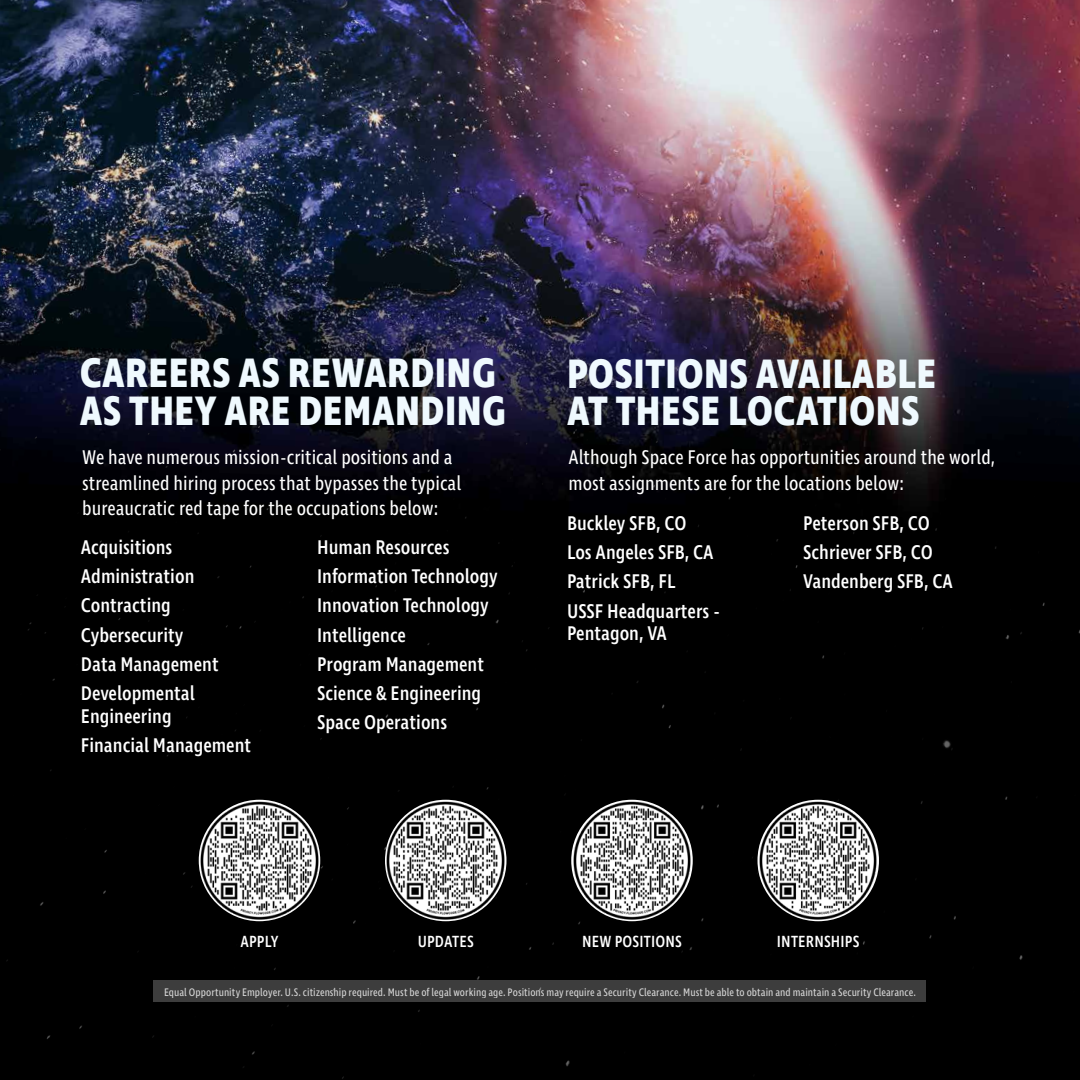
<style>
.page{position:relative;width:1080px;height:1080px;background:#fff}
.page>*{position:absolute;margin:0;border:0;box-sizing:border-box;transform-origin:0 0}
.t1{font:700 42px/37.5px "Ingra Cd";letter-spacing:.01em;color:#eff9fe}
.t2{font:500 20.25px/22.5px "Ingra Cd";color:#fff}
.t3{font:20.25px/25.5px "Ingra Cd";color:#fff}
.t4{font:500 16.5px "Ingra Cd";letter-spacing:.01em;color:#fff}
.t5{font:11.1px "Ingra Cd";color:#fff}
</style>
<div class="page">
<img style="left:0;top:0;width:1080px;height:392px">
<img style="left:0;top:392px;width:1080px;height:688px">
<img style="left:199px;top:800px;width:121px;height:121px;border-radius:61px">
<img style="left:758px;top:800px;width:121px;height:121px;border-radius:61px">
<img style="left:571px;top:800px;width:122px;height:121px;border-radius:61px">
<img style="left:385px;top:800px;width:121px;height:121px;border-radius:61px">
<h1 class="t1" style="left:80px;top:357px;width:428px">CAREERS AS REWARDING<br>AS THEY ARE DEMANDING</h1>
<p class="t3" style="left:82px;top:446px;width:380px">We have numerous mission-critical positions and a streamlined hiring process that bypasses the typical bureaucratic red tape for the occupations below:</p>
<p class="t2" style="left:81px;top:537px;width:93px">Acquisitions</p>
<p class="t2" style="left:317px;top:537px;width:134px">Human Resources</p>
<p class="t2" style="left:81px;top:566px;width:115px">Administration</p>
<p class="t2" style="left:317px;top:566px;width:182px">Information Technology</p>
<p class="t2" style="left:81px;top:595px;width:91px">Contracting</p>
<p class="t2" style="left:317px;top:595px;width:173px">Innovation Technology</p>
<p class="t2" style="left:81px;top:625px;width:104px">Cybersecurity</p>
<p class="t2" style="left:317px;top:625px;width:90px">Intelligence</p>
<p class="t2" style="left:81px;top:654px;width:139px">Data Management</p>
<p class="t2" style="left:317px;top:654px;width:168px">Program Management</p>
<p class="t2" style="left:81px;top:683px;width:115px">Developmental</p>
<p class="t2" style="left:317px;top:683px;width:166px">Science &amp; Engineering</p>
<p class="t2" style="left:81px;top:706px;width:92px">Engineering</p>
<p class="t2" style="left:317px;top:712px;width:132px">Space Operations</p>
<p class="t2" style="left:81px;top:735px;width:172px">Financial Management</p>
<h1 class="t1" style="left:567px;top:357px;width:371px">POSITIONS AVAILABLE<br>AT THESE LOCATIONS</h1>
<p class="t3" style="left:569px;top:446px;width:428px">Although Space Force has opportunities around the world, most assignments are for the locations below:</p>
<p class="t2" style="left:567px;top:513px;width:121px">Buckley SFB, CO</p>
<p class="t2" style="left:803px;top:513px;width:128px">Peterson SFB, CO</p>
<p class="t2" style="left:567px;top:542px;width:148px">Los Angeles SFB, CA</p>
<p class="t2" style="left:803px;top:542px;width:131px">Schriever SFB, CO</p>
<p class="t2" style="left:567px;top:571px;width:110px">Patrick SFB, FL</p>
<p class="t2" style="left:803px;top:571px;width:151px">Vandenberg SFB, CA</p>
<p class="t2" style="left:567px;top:600px;width:155px">USSF Headquarters -<br>Pentagon, VA</p>
<p class="t4" style="left:240px;top:931px;width:40px">APPLY</p>
<p class="t4" style="left:418px;top:931px;width:58px">UPDATES</p>
<p class="t4" style="left:582px;top:931px;width:101px">NEW POSITIONS</p>
<p class="t4" style="left:777px;top:931px;width:84px">INTERNSHIPS</p>
<p class="t5" style="left:164px;top:985px;width:753px">Equal Opportunity Employer. U.S. citizenship required. Must be of legal working age. Positions may require a Security Clearance. Must be able to obtain and maintain a Security Clearance.</p>
</div>
